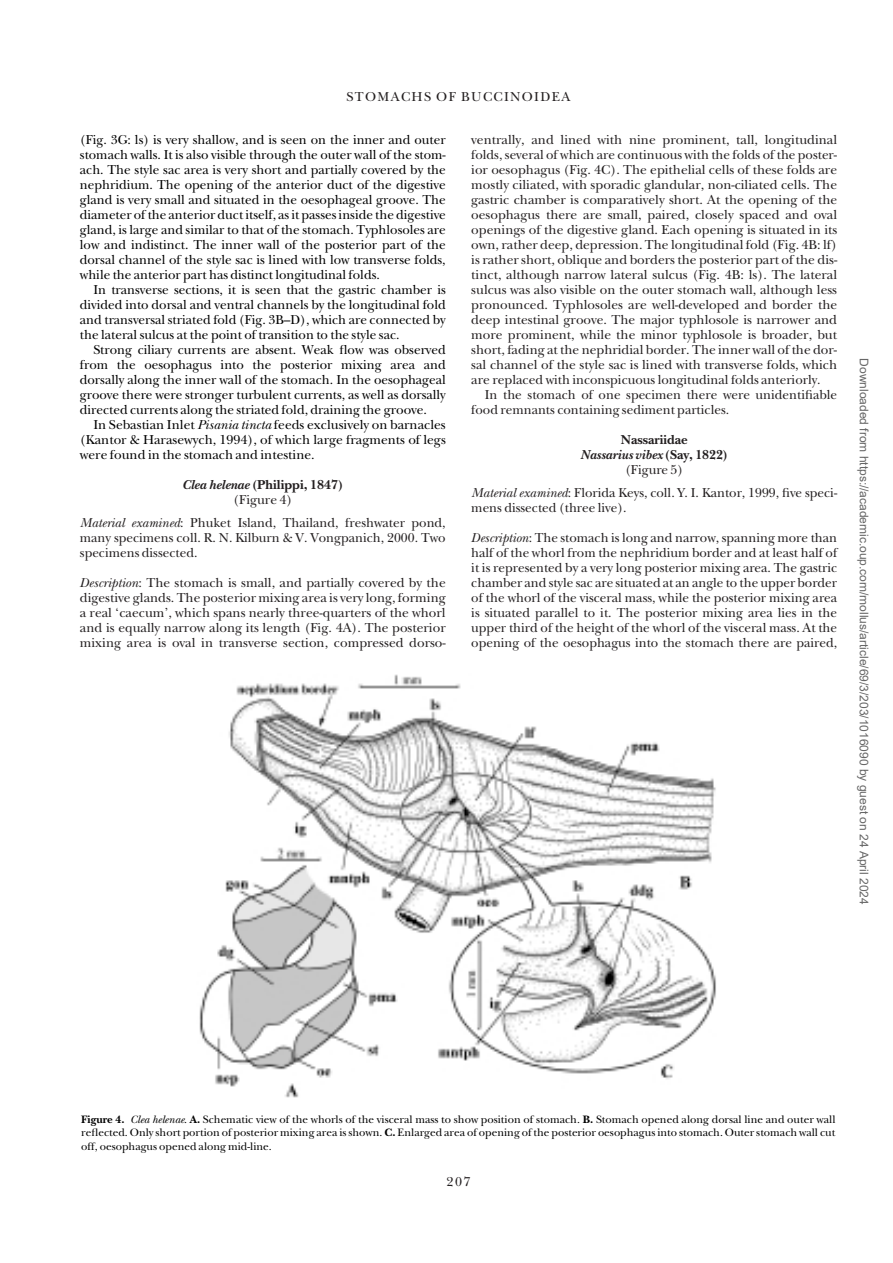
<style>
.page{position:relative;width:893px;height:1263px;background:#fff}
.page>*{position:absolute;margin:0;border:0;box-sizing:border-box;transform-origin:0 0}
.t1{font:13.5px/15px "New Baskerville";color:#231f20;text-align:justify}
.t2{font:13.5px/15px "New Baskerville";color:#000;text-align:justify}
.t3{font:700 13.5px/15px "New Baskerville";color:#231f20;text-align:center}
.t4{font:13.5px "New Baskerville";letter-spacing:.1em;color:#231f20}
.t5{font:12px "Arial";color:#666}
.t6{font:11.25px/13.5px "New Baskerville";color:#000;text-align:justify}
.s1{font-style:italic}
.s2{font-weight:400}
.s3{font-weight:700}
</style>
<div class="page">
<img style="left:199px;top:674px;width:517px;height:424px">
<p class="t4" style="left:346px;top:92px;width:225px">STOMACHS OF BUCCINOIDEA</p>
<p class="t2" style="left:80px;top:134px;width:367px">(Fig. 3G: ls) is very shallow, and is seen on the inner and outer stomach walls. It is also visible through the outer wall of the stom&shy;ach. The style sac area is very short and partially covered by the nephridium. The opening of the anterior duct of the digestive gland is very small and situated in the oesophageal groove. The diameter of the anterior duct itself, as it passes inside the digestive gland, is large and similar to that of the stomach. Typhlosoles are low and indistinct. The inner wall of the posterior part of the dorsal channel of the style sac is lined with low transverse folds, while the anterior part has distinct longitudinal folds.</p>
<p class="t2" style="left:80px;top:284px;width:367px;text-indent:13px">In transverse sections, it is seen that the gastric chamber is divided into dorsal and ventral channels by the longitudinal fold and transversal striated fold (Fig. 3B–D), which are connected by the lateral sulcus at the point of transition to the style sac.</p>
<p class="t2" style="left:80px;top:344px;width:367px;text-indent:13px">Strong ciliary currents are absent. Weak flow was observed from the oesophagus into the posterior mixing area and dorsally along the inner wall of the stomach. In the oesophageal groove there were stronger turbulent currents, as well as dorsally directed currents along the striated fold, draining the groove.</p>
<p class="t2" style="left:80px;top:419px;width:367px;text-indent:14px">In Sebastian Inlet <span class="s1">Pisania tincta</span> feeds exclusively on barnacles (Kantor &amp; Harasewych, 1994), of which large fragments of legs were found in the stomach and intestine.</p>
<p class="t3" style="left:182px;top:479px;width:162px"><span class="s1">Clea helenae</span> (Philippi, 1847) <span class="s2">(Figure 4)</span></p>
<p class="t1" style="left:80px;top:517px;width:367px"><span class="s1">Material examined</span>: Phuket Island, Thailand, freshwater pond, many specimens coll. R. N. Kilburn &amp; V. Vongpanich, 2000. Two specimens dissected.</p>
<p class="t1" style="left:80px;top:577px;width:367px"><span class="s1">Description</span>: The stomach is small, and partially covered by the digestive glands. The posterior mixing area is very long, forming a real ‘caecum’, which spans nearly three-quarters of the whorl and is equally narrow along its length (Fig. 4A). The posterior mixing area is oval in transverse section, compressed dorso-</p>
<p class="t1" style="left:471px;top:134px;width:367px">ventrally, and lined with nine prominent, tall, longitudinal folds, several of which are continuous with the folds of the poster&shy;ior oesophagus (Fig. 4C). The epithelial cells of these folds are mostly ciliated, with sporadic glandular, non-ciliated cells. The gastric chamber is comparatively short. At the opening of the oesophagus there are small, paired, closely spaced and oval openings of the digestive gland. Each opening is situated in its own, rather deep, depression. The longitudinal fold (Fig. 4B: lf) is rather short, oblique and borders the posterior part of the dis&shy;tinct, although narrow lateral sulcus (Fig. 4B: ls). The lateral sulcus was also visible on the outer stomach wall, although less pronounced. Typhlosoles are well-developed and border the deep intestinal groove. The major typhlosole is narrower and more prominent, while the minor typhlosole is broader, but short, fading at the nephridial border. The inner wall of the dor&shy;sal channel of the style sac is lined with transverse folds, which are replaced with inconspicuous longitudinal folds anteriorly.</p>
<p class="t1" style="left:471px;top:389px;width:367px;text-indent:13px">In the stomach of one specimen there were unidentifiable food remnants containing sediment particles.</p>
<p class="t3" style="left:580px;top:434px;width:149px">Nassariidae<br><span class="s1">Nassarius vibex</span> (Say, 1822) <span class="s2">(Figure 5)</span></p>
<p class="t1" style="left:471px;top:487px;width:367px"><span class="s1">Material examined</span>: Florida Keys, coll. Y. I. Kantor, 1999, five speci&shy;mens dissected (three live).</p>
<p class="t1" style="left:471px;top:532px;width:367px"><span class="s1">Description</span>: The stomach is long and narrow, spanning more than half of the whorl from the nephridium border and at least half of it is represented by a very long posterior mixing area. The gastric chamber and style sac are situated at an angle to the upper border of the whorl of the visceral mass, while the posterior mixing area is situated parallel to it. The posterior mixing area lies in the upper third of the height of the whorl of the visceral mass. At the opening of the oesophagus into the stomach there are paired,</p>
<p class="t5" style="left:868px;top:358px;width:548px;rotate:90deg">Downloaded from https://academic.oup.com/mollus/article/69/3/203/1016090 by guest on 24 April 2024</p>
<p class="t6" style="left:81px;top:1114px;width:755px"><span class="s3">Figure 4.</span> <span class="s1">Clea helenae</span>. <span class="s3">A.</span> Schematic view of the whorls of the visceral mass to show position of stomach. <span class="s3">B.</span> Stomach opened along dorsal line and outer wall reflected. Only short portion of posterior mixing area is shown. <span class="s3">C.</span> Enlarged area of opening of the posterior oesophagus into stomach. Outer stomach wall cut off, oesophagus opened along mid-line.</p>
<p class="t1" style="left:446px;top:1175px;width:25px">207</p>
</div>
